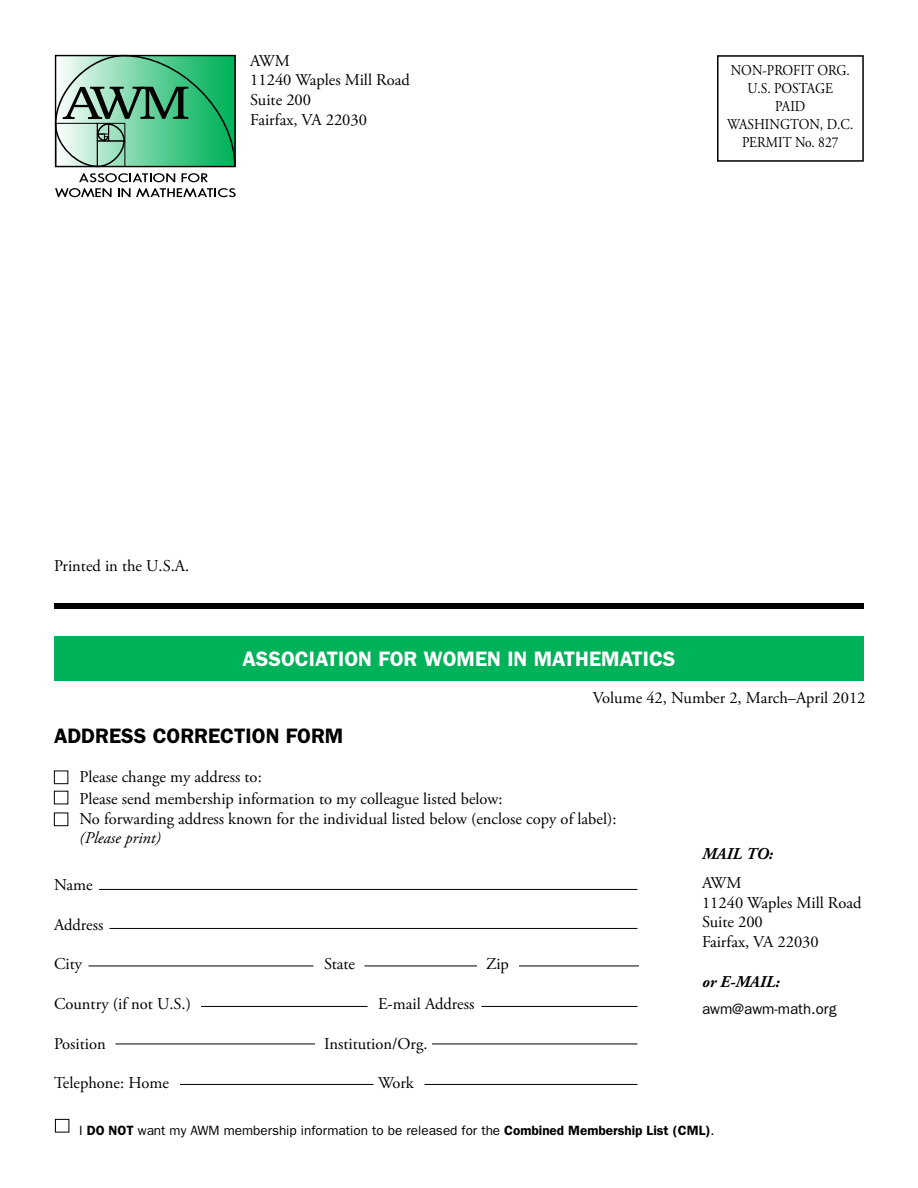
<style>
.page{position:relative;width:918px;height:1188px;background:#fff}
.page>*{position:absolute;margin:0;border:0;box-sizing:border-box;transform-origin:0 0}
.t1{font:600 21px "Franklin Gothic";color:#fff}
.t2{font:600 21px "Franklin Gothic";color:#000}
.t3{font:16.5px/19.8px "Adobe Garamond Pro";color:#000}
.t4{font:italic 700 16.5px "Adobe Garamond Pro";color:#000}
.t5{font:italic 16.5px "Adobe Garamond Pro";color:#000}
.t6{font:15px/18px "Adobe Garamond Pro";color:#000;text-align:center;scale:.9 1}
.t7{font:15px "Franklin Gothic";color:#000}
.t8{font:13.5px "Franklin Gothic";color:#000}
.s1{font-weight:600}
</style>
<div class="page">
<div style="left:54px;top:636px;width:810px;height:45px;background:#00b259"></div>
<hr style="left:99px;top:889px;width:539px;height:1px;background:#000">
<hr style="left:110px;top:928px;width:528px;height:1px;background:#000">
<hr style="left:88px;top:966px;width:226px;height:1px;background:#000">
<hr style="left:364px;top:966px;width:113px;height:1px;background:#000">
<hr style="left:519px;top:966px;width:120px;height:1px;background:#000">
<hr style="left:201px;top:1006px;width:167px;height:1px;background:#000">
<hr style="left:482px;top:1006px;width:156px;height:1px;background:#000">
<hr style="left:116px;top:1044px;width:199px;height:1px;background:#000">
<hr style="left:432px;top:1044px;width:206px;height:1px;background:#000">
<hr style="left:180px;top:1084px;width:194px;height:1px;background:#000">
<hr style="left:424px;top:1084px;width:214px;height:1px;background:#000">
<div style="left:54px;top:603px;width:810px;height:6px;background:#000"></div>
<div style="left:54px;top:771px;width:14px;height:13px;border:1px solid #000"></div>
<div style="left:54px;top:791px;width:14px;height:13px;border:1px solid #000"></div>
<div style="left:54px;top:813px;width:14px;height:13px;border:1px solid #000"></div>
<div style="left:717px;top:55px;width:147px;height:107px;border:2px solid #000"></div>
<div style="left:55px;top:1119px;width:14px;height:13px;border:1px solid #000"></div>
<svg style="left:57px;top:57px;width:177px;height:108px;background:#62ba8e"></svg>
<svg style="left:79px;top:173px;width:96px;height:9px"></svg>
<svg style="left:182px;top:173px;width:26px;height:9px"></svg>
<svg style="left:55px;top:188px;width:57px;height:9px"></svg>
<svg style="left:118px;top:188px;width:118px;height:9px"></svg>
<div style="left:55px;top:55px;width:181px;height:112px;border:1px solid #000"></div>
<p class="t3" style="left:250px;top:51px;width:161px">AWM<br>11240 Waples Mill Road<br>Suite 200<br>Fairfax, VA 22030</p>
<p class="t6" style="left:727px;top:62px;width:142px">NON-PROFIT ORG.<br>U.S. POSTAGE<br>PAID<br>WASHINGTON, D.C.<br>PERMIT No. 827</p>
<p class="t3" style="left:54px;top:557px;width:137px">Printed in the U.S.A.</p>
<p class="t1" style="left:242px;top:647px;width:435px">ASSOCIATION FOR WOMEN IN MATHEMATICS</p>
<p class="t3" style="left:593px;top:688px;width:274px">Volume 42, Number 2, March–April 2012</p>
<p class="t2" style="left:54px;top:723px;width:291px">ADDRESS CORRECTION FORM</p>
<p class="t3" style="left:80px;top:767px;width:424px;line-height:21.6px">Please change my address to:<br>Please send membership information to my colleague listed below:</p>
<p class="t3" style="left:80px;top:809px;width:539px">No forwarding address known for the individual listed below (enclose copy of label):</p>
<p class="t5" style="left:80px;top:828px;width:83px">(Please print)</p>
<p class="t3" style="left:54px;top:876px;width:40px">Name</p>
<p class="t3" style="left:54px;top:915px;width:51px">Address</p>
<p class="t3" style="left:54px;top:955px;width:30px">City</p>
<p class="t3" style="left:324px;top:955px;width:33px">State</p>
<p class="t3" style="left:486px;top:955px;width:24px">Zip</p>
<p class="t3" style="left:54px;top:994px;width:139px">Country (if not U.S.)</p>
<p class="t3" style="left:378px;top:994px;width:98px">E-mail Address</p>
<p class="t3" style="left:54px;top:1034px;width:53px">Position</p>
<p class="t3" style="left:324px;top:1034px;width:105px">Institution/Org.</p>
<p class="t3" style="left:54px;top:1074px;width:116px">Telephone: Home</p>
<p class="t3" style="left:378px;top:1074px;width:37px">Work</p>
<p class="t8" style="left:79px;top:1123px;width:637px">I <span class="s1">DO NOT</span> want my AWM membership information to be released for the <span class="s1">Combined Membership List (CML)</span>.</p>
<p class="t4" style="left:702px;top:844px;width:73px">MAIL TO:</p>
<p class="t3" style="left:702px;top:873px;width:161px">AWM<br>11240 Waples Mill Road<br>Suite 200<br>Fairfax, VA 22030</p>
<p class="t4" style="left:702px;top:972px;width:79px">or E-MAIL:</p>
<p class="t7" style="left:702px;top:1000px;width:136px">awm@awm-math.org</p>
</div>
